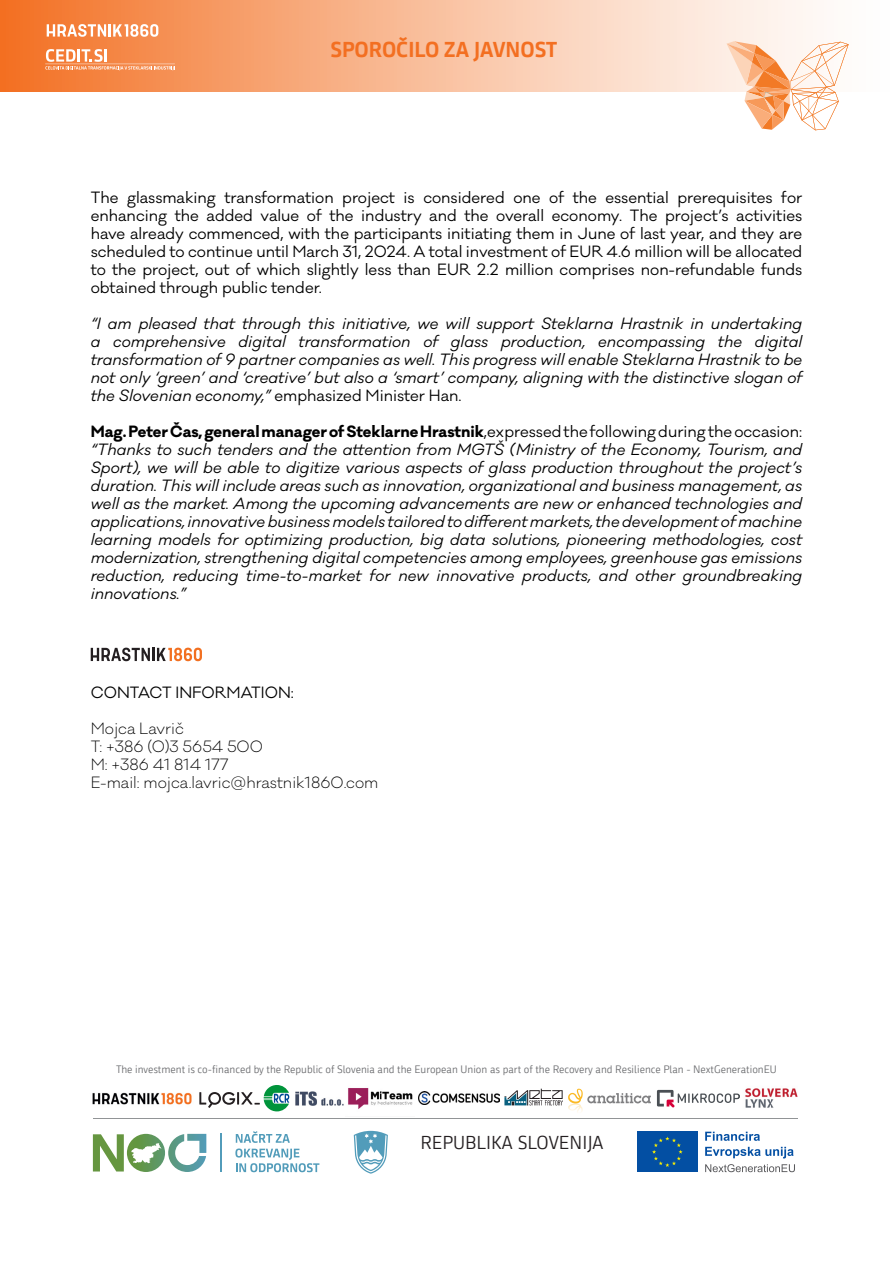
<style>
.page{position:relative;width:893px;height:1263px;background:#fff}
.page>*{position:absolute;margin:0;border:0;box-sizing:border-box;transform-origin:0 0}
.t1{font:700 21px "Republika";color:#f36f21}
.t2{font:18.15px "Republika";color:#241f21}
.t3{font:italic 15px/18px "Galano Classic";color:#000;text-align:justify}
.t4{font:15px/18px "Galano Classic";color:#000;text-align:justify}
.t5{font:300 15px/18px "Galano Classic";color:#000}
.t6{font:10.5px "Republika";color:#6d6e71}
.s1{font-style:normal}
.s2{font-weight:700;font-style:normal}
</style>
<div class="page">
<div style="left:0;top:0;width:890px;height:92px;background:linear-gradient(to right,#f3752b,#fff)"></div>
<svg style="left:47px;top:24px;width:111px;height:13px"></svg>
<svg style="left:45px;top:49px;width:130px;height:21px;background:#f6a16f"></svg>
<svg style="left:727px;top:41px;width:121px;height:89px"></svg>
<svg style="left:127px;top:1134px;width:79px;height:38px"></svg>
<svg style="left:235px;top:1131px;width:84px;height:41px"></svg>
<hr style="left:220px;top:1134px;width:2px;height:38px;background:#529cba">
<svg style="left:354px;top:1131px;width:34px;height:43px"></svg>
<div style="left:636px;top:1130px;width:63px;height:43px;background:#034fa3"></div>
<svg style="left:652px;top:1136px;width:31px;height:31px"></svg>
<svg style="left:705px;top:1132px;width:89px;height:26px"></svg>
<svg style="left:705px;top:1164px;width:90px;height:8px"></svg>
<img style="left:92px;top:1092px;width:100px;height:13px">
<svg style="left:199px;top:1085px;width:90px;height:26px"></svg>
<img style="left:348px;top:1088px;width:65px;height:21px">
<img style="left:418px;top:1091px;width:82px;height:13px">
<img style="left:295px;top:1091px;width:49px;height:14px">
<img style="left:568px;top:1108px;width:15px;height:4px">
<svg style="left:504px;top:1088px;width:147px;height:20px"></svg>
<img style="left:745px;top:1088px;width:53px;height:20px">
<svg style="left:657px;top:1090px;width:83px;height:17px"></svg>
<hr style="left:94px;top:1118px;width:704px;height:1px;background:#919496">
<svg style="left:91px;top:648px;width:111px;height:13px"></svg>
<h1 class="t1" style="left:330px;top:34px;width:229px">SPOROČILO ZA JAVNOST</h1>
<p class="t4" style="left:91px;top:188px;width:713px">The glassmaking transformation project is considered one of the essential prerequisites for enhancing the added value of the industry and the overall economy. The project’s activities have already commenced, with the participants initiating them in June of last year, and they are scheduled to continue until March 31, 2024. A total investment of EUR 4.6 million will be allocated to the project, out of which slightly less than EUR 2.2 million comprises non-refundable funds obtained through public tender.</p>
<p class="t3" style="left:91px;top:314px;width:713px">“I am pleased that through this initiative, we will support Steklarna Hrastnik in undertaking a comprehensive digital transformation of glass production, encompassing the digital transformation of 9 partner companies as well. This progress will enable Steklarna Hrastnik to be not only ‘green’ and ‘creative’ but also a ‘smart’ company, aligning with the distinctive slogan of the Slovenian economy,” <span class="s1">emphasized Minister Han.</span></p>
<p class="t3" style="left:91px;top:422px;width:713px"><span class="s2">Mag. Peter Čas, general manager of Steklarne Hrastnik</span><span class="s1">,expressed the following during the occasion: </span>“Thanks to such tenders and the attention from MGTŠ (Ministry of the Economy, Tourism, and Sport), we will be able to digitize various aspects of glass production throughout the project’s duration. This will include areas such as innovation, organizational and business management, as well as the market. Among the upcoming advancements are new or enhanced technologies and applications, innovative business models tailored to different markets, the development of machine learning models for optimizing production, big data solutions, pioneering methodologies, cost modernization, strengthening digital competencies among employees, greenhouse gas emissions reduction, reducing time-to-market for new innovative products, and other groundbreaking innovations.”</p>
<p class="t4" style="left:91px;top:684px;width:205px">CONTACT INFORMATION:</p>
<p class="t5" style="left:91px;top:720px;width:289px">Mojca Lavrič<br>T: +386 (0)3 5654 500<br>M: +386 41 814 177<br>E-mail: mojca.lavric@hrastnik1860.com</p>
<p class="t6" style="left:116px;top:1062px;width:662px">The investment is co-financed by the Republic of Slovenia and the European Union as part of the Recovery and Resilience Plan - NextGenerationEU</p>
<p class="t2" style="left:421px;top:1130px;width:184px">REPUBLIKA SLOVENIJA</p>
</div>
